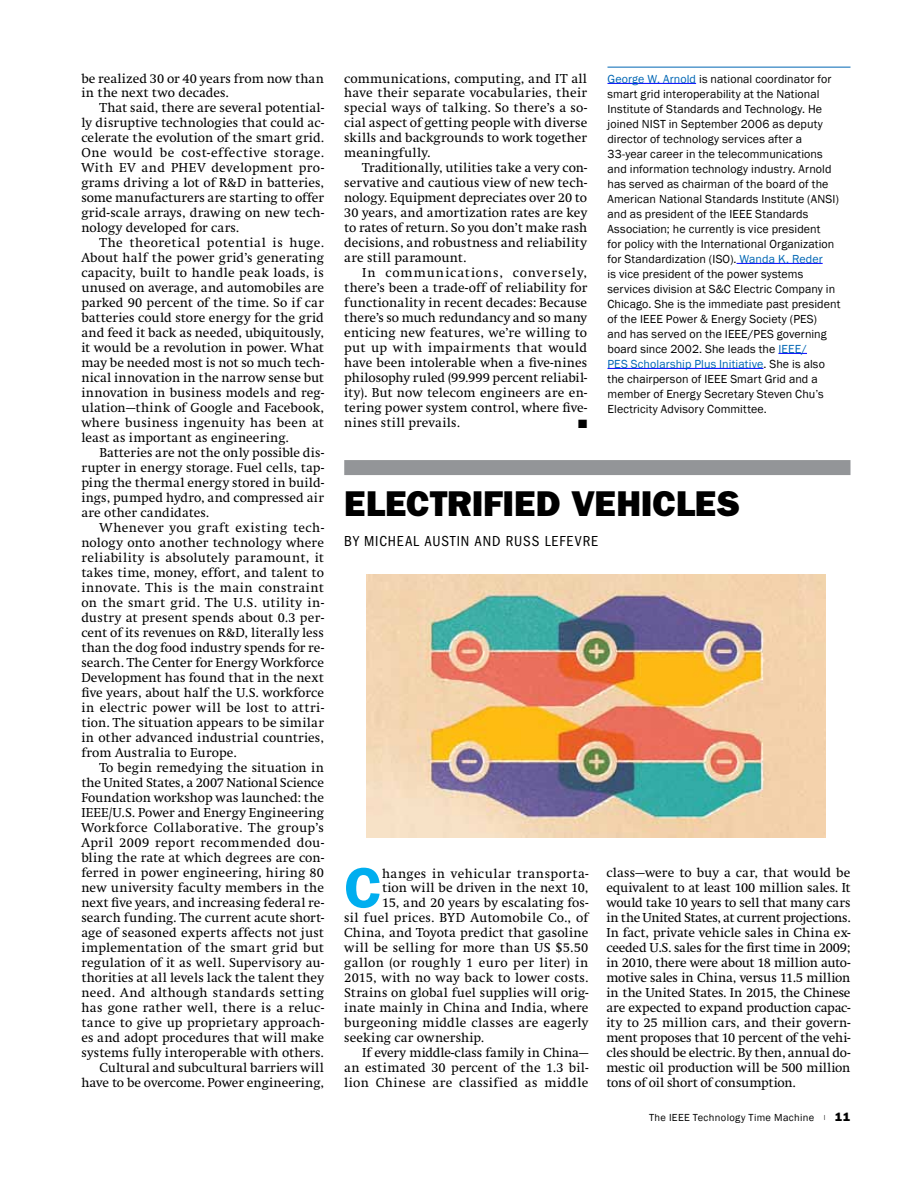
<style>
.page{position:relative;width:918px;height:1188px;background:#fff}
.page>*{position:absolute;margin:0;border:0;box-sizing:border-box;transform-origin:0 0}
.t1{font:600 57.3px "Franklin Gothic";color:#00aeef}
.t2{font:800 36px "Franklin Gothic";letter-spacing:-.005em;color:#000}
.t3{font:condensed 15px "Franklin Gothic";letter-spacing:.055em;color:#000}
.t4{font:13.5px/15px "Swift";letter-spacing:.01em;color:#000;text-align:justify}
.t5{font:13.5px "Swift";letter-spacing:.03em;color:#000}
.t6{font:13.5px "Swift";letter-spacing:.04em;color:#000}
.t7{font:12px/15px "Franklin Gothic";letter-spacing:.01em;color:#000}
.t8{font:12px "Zapf Dingbats";color:#000}
.t9{font:10.5px "Franklin Gothic";letter-spacing:.03em;color:#000}
.s1{color:#0066b3}
.s2{font-size:6px}
.s3{font-weight:800;font-size:12px}
</style>
<div class="page">
<div style="left:344px;top:460px;width:506px;height:15px;background:#939598"></div>
<hr style="left:608px;top:67px;width:242px;height:1px;background:#0066b3">
<hr style="left:608px;top:83px;width:88px;height:1px;background:#00f">
<hr style="left:737px;top:263px;width:86px;height:1px;background:#00f">
<svg style="left:778px;top:353px;width:29px;height:1px"></svg>
<hr style="left:608px;top:368px;width:155px;height:1px;background:#00f">
<img style="left:367px;top:575px;width:459px;height:263px">
<p class="t4" style="left:81px;top:71px;width:244px">be realized 30 or 40 years from now than in the next two decades.</p>
<p class="t4" style="left:81px;top:101px;width:244px;text-indent:18px">That said, there are several potential&shy;ly disruptive technologies that could ac&shy;celerate the evolution of the smart grid.<br>One would be cost-effective storage.<br>With EV and PHEV development pro&shy;grams driving a lot of R&amp;D in batteries, some manufacturers are starting to offer grid-scale arrays, drawing on new tech&shy;nology developed for cars.</p>
<p class="t4" style="left:81px;top:236px;width:244px;text-indent:18px">The theoretical potential is huge.<br>About half the power grid’s generating capacity, built to handle peak loads, is unused on average, and automobiles are parked 90 percent of the time. So if car batteries could store energy for the grid and feed it back as needed, ubiquitously, it would be a revolution in power. What may be needed most is not so much tech&shy;nical innovation in the narrow sense but innovation in business models and reg&shy;ulation—think of Google and Facebook, where business ingenuity has been at least as important as engineering.</p>
<p class="t4" style="left:81px;top:446px;width:244px;text-indent:18px">Batteries are not the only possible dis&shy;rupter in energy storage. Fuel cells, tap&shy;ping the thermal energy stored in build&shy;ings, pumped hydro, and compressed air are other candidates.</p>
<p class="t4" style="left:81px;top:521px;width:244px;text-indent:18px">Whenever you graft existing tech&shy;nology onto another technology where reliability is absolutely paramount, it takes time, money, effort, and talent to innovate. This is the main constraint on the smart grid. The U.S. utility in&shy;dustry at present spends about 0.3 per&shy;cent of its revenues on R&amp;D, literally less than the dog food industry spends for re&shy;search. The Center for Energy Workforce Development has found that in the next five years, about half the U.S. workforce in electric power will be lost to attri&shy;tion. The situation appears to be similar in other advanced industrial countries, from Australia to Europe.</p>
<p class="t4" style="left:81px;top:761px;width:244px;text-align:right">To begin remedying the situation in the United States, a 2007 National Science Foundation workshop was launched: the IEEE/U.S. Power and Energy Engineering Workforce Collaborative. The group’s April 2009 report recommended dou&shy;bling the rate at which degrees are con&shy;ferred in power engineering, hiring 80 new university faculty members in the next five years, and increasing federal re&shy;search funding. The current acute short&shy;age of seasoned experts affects not just implementation of the smart grid but regulation of it as well. Supervisory au&shy;thorities at all levels lack the talent they need. And although standards setting has gone rather well, there is a reluc&shy;tance to give up proprietary approach&shy;es and adopt procedures that will make systems fully interoperable with others.<br>Cultural and subcultural barriers will have to be overcome. Power engineering,</p>
<p class="t4" style="left:344px;top:71px;width:245px">communications, computing, and IT all have their separate vocabularies, their special ways of talking. So there’s a so&shy;cial aspect of getting people with diverse skills and backgrounds to work together meaningfully.</p>
<p class="t4" style="left:344px;top:161px;width:245px;text-indent:18px">Traditionally, utilities take a very con&shy;servative and cautious view of new tech&shy;nology. Equipment depreciates over 20 to 30 years, and amortization rates are key to rates of return. So you don’t make rash decisions, and robustness and reliability are still paramount.</p>
<p class="t4" style="left:344px;top:266px;width:245px;text-indent:18px">In communications, conversely, there’s been a trade-off of reliability for functionality in recent decades: Because there’s so much redundancy and so many enticing new features, we’re willing to put up with impairments that would have been intolerable when a five-nines philosophy ruled (99.999 percent reliabil&shy;ity). But now telecom engineers are en&shy;tering power system control, where five&shy;nines still prevails.</p>
<p class="t8" style="left:578px;top:418px;width:11px">■</p>
<p class="t7" style="left:608px;top:71px;width:235px"><span class="s1">George W. Arnold</span> is national coordinator for smart grid interoperability at the National Institute of Standards and Technology. H e joined NIST in September 2006 as deputy director of technology services after a 33‑year career in the telecommunications and information technology industry. Arnold has served as chairman of the board of the American National Standards Institute (ANS I) and as president of the IEEE Standards Association; he currently is vice president<br>for policy with the International Organization for Standardization (ISO). <span class="s1">Wanda K. Reder<br></span>is vice president of the power systems services division at S&amp;C Electric Company in Chicago. She is the immediate past president of the IEEE Power &amp; Energy Society (PES)<br>and has served on the IEEE/PES governing board since 2002. She leads the <span class="s1">IEEE/<br>PES Scholarship Plus Initiative</span>. She is also the chairperson of IEEE Smart Grid and a member of Energy Secretary Steven Chu’s Electricity Advisory Committee.</p>
<h2 class="t2" style="left:344px;top:482px;width:397px">ELECTRIFIED VEHICLES</h2>
<p class="t3" style="left:344px;top:532px;width:255px">BY MICHEAL AUSTIN AND RUSS LEFEVRE</p>
<h1 class="t1" style="left:344px;top:854px;width:39px">C</h1>
<p class="t6" style="left:382px;top:866px;width:208px">hanges in vehicular transporta-</p>
<p class="t4" style="left:382px;top:881px;width:208px">tion will be driven in the next 10,</p>
<p class="t4" style="left:382px;top:896px;width:208px">15, and 20 years by escalating fos-</p>
<p class="t4" style="left:344px;top:911px;width:246px">sil fuel prices. BYD Automobile Co., of</p>
<p class="t4" style="left:344px;top:926px;width:246px">China, and Toyota predict that gasoline</p>
<p class="t4" style="left:344px;top:941px;width:246px">will be selling for more than US $5.50</p>
<p class="t5" style="left:344px;top:956px;width:246px">gallon (or roughly 1 euro per liter) in</p>
<p class="t4" style="left:344px;top:971px;width:246px">2015, with no way back to lower costs.</p>
<p class="t4" style="left:344px;top:986px;width:246px">Strains on global fuel supplies will orig-</p>
<p class="t4" style="left:344px;top:1001px;width:246px">inate mainly in China and India, where</p>
<p class="t4" style="left:344px;top:1016px;width:246px">burgeoning middle classes are eagerly</p>
<p class="t4" style="left:344px;top:1031px;width:141px">seeking car ownership.</p>
<p class="t4" style="left:362px;top:1046px;width:228px">If every middle-class family in China—</p>
<p class="t4" style="left:344px;top:1061px;width:246px">an estimated 30 percent of the 1.3 bil-</p>
<p class="t5" style="left:344px;top:1076px;width:246px">lion Chinese are classified as middle</p>
<p class="t4" style="left:606px;top:866px;width:246px">class—were to buy a car, that would be equivalent to at least 100 million sales. It would take 10 years to sell that many cars in the United States, at current projections.<br>In fact, private vehicle sales in China ex&shy;ceeded U.S. sales for the first time in 2009; in 2010, there were about 18 million auto&shy;motive sales in China, versus 11.5 million in the United States. In 2015, the Chinese are expected to expand production capac&shy;ity to 25 million cars, and their govern&shy;ment proposes that 10 percent of the vehi&shy;cles should be electric. By then, annual do&shy;mestic oil production will be 500 million tons of oil short of consumption.</p>
<p class="t9" style="left:649px;top:1110px;width:203px">The IEEE Technology Time Machine <span class="s2">|</span> <span class="s3">11</span></p>
</div>
